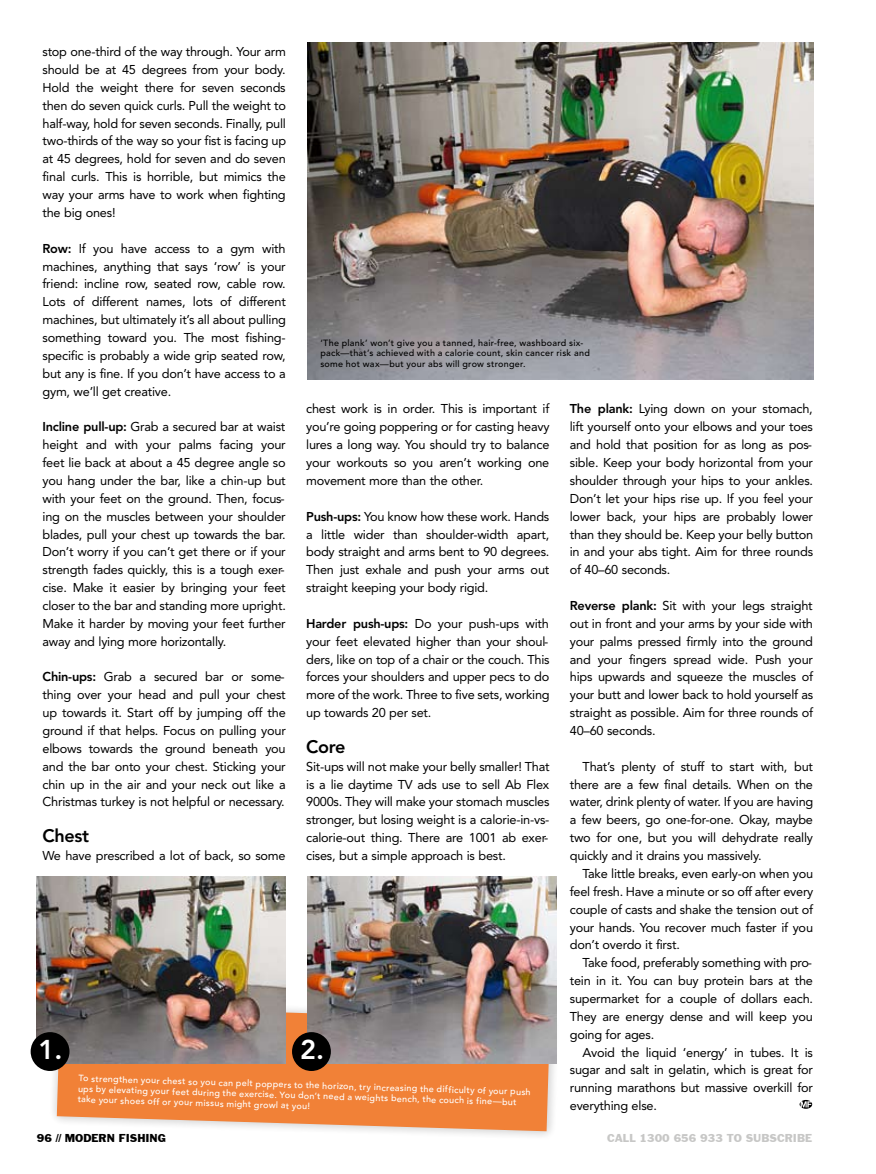
<style>
.page{position:relative;width:876px;height:1174px;background:#fff}
.page>*{position:absolute;margin:0;border:0;box-sizing:border-box;transform-origin:0 0}
.t1{font:800 27px "Avenir LT Std";color:#fff}
.t2{font:800 18px "Avenir LT Std";letter-spacing:-.02em;color:#000}
.t3{font:12.75px/17.9px "Avenir LT Std";letter-spacing:-.02em;color:#000;text-align:justify}
.t4{font:10.5px "Jack Roman";color:#c7c7c6}
.t5{font:10.5px "Jack Roman";color:#000}
.t6{font:500 9px/10.8px "Avenir LT Std";color:#fff}
.t7{font:500 9px/10.5px "Avenir LT Std";letter-spacing:.03em;color:#000}
.s1{font-weight:800}
</style>
<div class="page">
<div style="left:48px;top:996px;width:514px;height:147px;background:#000;opacity:.2"></div>
<svg style="left:57px;top:1005px;width:493px;height:126px;background:#ef8d4d"></svg>
<svg style="left:799px;top:1100px;width:13px;height:8px"></svg>
<img style="left:307px;top:43px;width:506px;height:337px">
<img style="left:36px;top:876px;width:250px;height:187px">
<img style="left:307px;top:876px;width:250px;height:187px">
<div style="left:31px;top:1032px;width:38px;height:39px;background:#000;border-radius:50%"></div>
<div style="left:292px;top:1032px;width:39px;height:39px;background:#000;border-radius:50%"></div>
<p class="t3" style="left:43px;top:43px;width:245px">stop one-third of the way through. Your arm should be at 45 degrees from your body.<br>Hold the weight there for seven seconds then do seven quick curls. Pull the weight to half-way, hold for seven seconds. Finally, pull two-thirds of the way so your fist is facing up at 45 degrees, hold for seven and do seven final curls. This is horrible, but mimics the way your arms have to work when fighting the big ones!</p>
<p class="t3" style="left:43px;top:239px;width:245px"><span class="s1">Row:</span> If you have access to a gym with machines, anything that says ‘row’ is your friend: incline row, seated row, cable row.<br>Lots of different names, lots of different machines, but ultimately it’s all about pulling something toward you. The most fishing&shy;specific is probably a wide grip seated row, but any is fine. If you don’t have access to a gym, we’ll get creative.</p>
<p class="t3" style="left:43px;top:418px;width:245px"><span class="s1">Incline pull-up:</span> Grab a secured bar at waist height and with your palms facing your feet lie back at about a 45 degree angle so you hang under the bar, like a chin-up but with your feet on the ground. Then, focus&shy;ing on the muscles between your shoulder blades, pull your chest up towards the bar.<br>Don’t worry if you can’t get there or if your strength fades quickly, this is a tough exer&shy;cise. Make it easier by bringing your feet closer to the bar and standing more upright.<br>Make it harder by moving your feet further away and lying more horizontally.</p>
<p class="t3" style="left:43px;top:668px;width:245px"><span class="s1">Chin-ups:</span> Grab a secured bar or some&shy;thing over your head and pull your chest up towards it. Start off by jumping off the ground if that helps. Focus on pulling your elbows towards the ground beneath you and the bar onto your chest. Sticking your chin up in the air and your neck out like a Christmas turkey is not helpful or necessary.</p>
<h2 class="t2" style="left:43px;top:825px;width:48px">Chest</h2>
<p class="t3" style="left:43px;top:847px;width:245px">We have prescribed a lot of back, so some</p>
<p class="t7" style="left:320px;top:338px;width:271px">‘The plank’ won’t give you a tanned, hair-free, washboard six&shy;pack—that’s achieved with a calorie count, skin cancer risk and some hot wax—but your abs will grow stronger.</p>
<p class="t3" style="left:306px;top:400px;width:245px">chest work is in order. This is important if you’re going poppering or for casting heavy lures a long way. You should try to balance your workouts so you aren’t working one movement more than the other.</p>
<p class="t3" style="left:306px;top:507px;width:245px"><span class="s1">Push-ups:</span> You know how these work. Hands a little wider than shoulder-width apart, body straight and arms bent to 90 degrees.<br>Then just exhale and push your arms out straight keeping your body rigid.</p>
<p class="t3" style="left:306px;top:614px;width:245px"><span class="s1">Harder push-ups:</span> Do your push-ups with your feet elevated higher than your shoul&shy;ders, like on top of a chair or the couch. This forces your shoulders and upper pecs to do more of the work. Three to five sets, working up towards 20 per set.</p>
<h2 class="t2" style="left:306px;top:736px;width:41px">Core</h2>
<p class="t3" style="left:306px;top:757px;width:245px">Sit-ups will not make your belly smaller! That is a lie daytime TV ads use to sell Ab Flex 9000s. They will make your stomach muscles stronger, but losing weight is a calorie-in-vs&shy;calorie-out thing. There are 1001 ab exer&shy;cises, but a simple approach is best.</p>
<p class="t3" style="left:570px;top:400px;width:245px"><span class="s1">The plank:</span> Lying down on your stomach, lift yourself onto your elbows and your toes and hold that position for as long as pos&shy;sible. Keep your body horizontal from your shoulder through your hips to your ankles.<br>Don’t let your hips rise up. If you feel your lower back, your hips are probably lower than they should be. Keep your belly button in and your abs tight. Aim for three rounds of 40–60 seconds.</p>
<p class="t3" style="left:570px;top:596px;width:245px"><span class="s1">Reverse plank:</span> Sit with your legs straight out in front and your arms by your side with your palms pressed firmly into the ground and your fingers spread wide. Push your hips upwards and squeeze the muscles of your butt and lower back to hold yourself as straight as possible. Aim for three rounds of 40–60 seconds.</p>
<p class="t3" style="left:570px;top:757px;width:245px;text-indent:13px">That’s plenty of stuff to start with, but there are a few final details. When on the water, drink plenty of water. If you are having a few beers, go one-for-one. Okay, maybe two for one, but you will dehydrate really quickly and it drains you massively.</p>
<p class="t3" style="left:570px;top:864px;width:245px;text-indent:13px">Take little breaks, even early-on when you feel fresh. Have a minute or so off after every couple of casts and shake the tension out of your hands. You recover much faster if you don’t overdo it first.</p>
<p class="t3" style="left:570px;top:954px;width:245px;text-indent:13px">Take food, preferably something with pro&shy;tein in it. You can buy protein bars at the supermarket for a couple of dollars each.<br>They are energy dense and will keep you going for ages.</p>
<p class="t3" style="left:570px;top:1043px;width:245px;text-indent:13px">Avoid the liquid ‘energy’ in tubes. It is sugar and salt in gelatin, which is great for running marathons but massive overkill for everything else.</p>
<h1 class="t1" style="left:39px;top:1034px;width:25px">1.</h1>
<h1 class="t1" style="left:300px;top:1034px;width:25px">2.</h1>
<p class="t6" style="left:79px;top:1072px;width:454px;rotate:2deg">To strengthen your chest so you can pelt poppers to the horizon, try increasing the difficulty of your push ups by elevating your feet during the exercise. You don’t need a weights bench, the couch<br>take your shoes off or your missus might growl at you!</p>
<p class="t6" style="left:467px;top:1095px;width:51px;rotate:2deg">is fine—but</p>
<p class="t5" style="left:37px;top:1132px;width:131px">96 // MODERN FISHING</p>
<p class="t4" style="left:607px;top:1132px;width:207px">CALL 1300 656 933 TO SUBSCRIBE</p>
</div>
